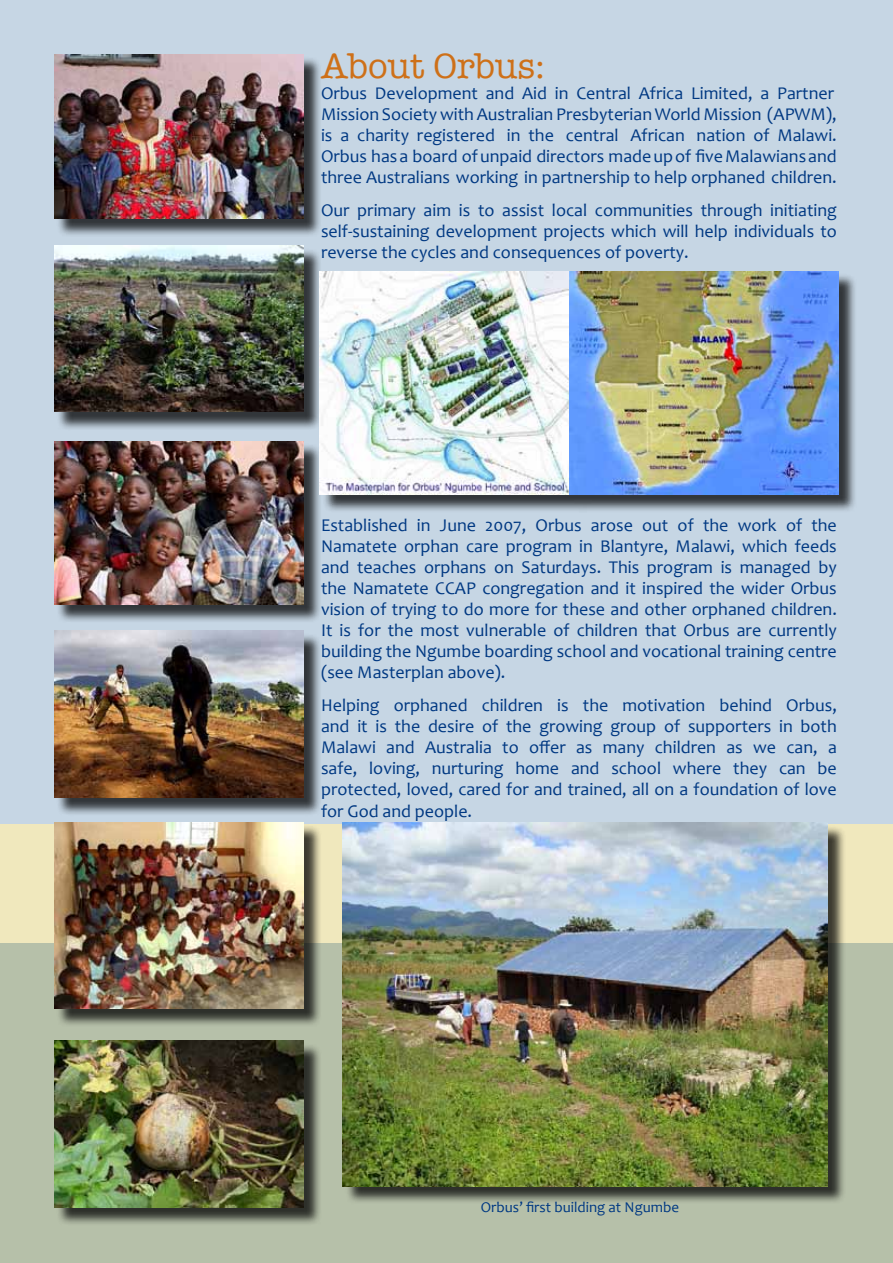
<style>
.page{position:relative;width:893px;height:1263px;background:#fff}
.page>*{position:absolute;margin:0;border:0;box-sizing:border-box;transform-origin:0 0}
.t1{font:36px "American Typewriter";color:#ce7018}
.t2{font:18px/21px "Candara";color:#003882;text-align:justify}
.t3{font:15px "Candara";color:#003882}
</style>
<div class="page">
<div style="left:0;top:0;width:893px;height:828px;background:#c6d6e4"></div>
<div style="left:0;top:824px;width:893px;height:119px;background:#f0e8bd"></div>
<div style="left:0;top:943px;width:893px;height:320px;background:#b6c0a9"></div>
<div style="left:345px;top:825px;width:501px;height:379px;background:#000;opacity:.75"></div>
<img style="left:343px;top:823px;width:484px;height:363px">
<div style="left:56px;top:56px;width:266px;height:181px;background:#000;opacity:.75"></div>
<img style="left:54px;top:54px;width:250px;height:165px">
<div style="left:56px;top:443px;width:266px;height:180px;background:#000;opacity:.75"></div>
<img style="left:54px;top:441px;width:250px;height:164px">
<div style="left:56px;top:633px;width:266px;height:183px;background:#000;opacity:.75"></div>
<img style="left:54px;top:631px;width:250px;height:167px">
<div style="left:56px;top:824px;width:266px;height:203px;background:#000;opacity:.75"></div>
<img style="left:54px;top:822px;width:250px;height:186px">
<div style="left:56px;top:1043px;width:266px;height:183px;background:#000;opacity:.75"></div>
<img style="left:54px;top:1040px;width:250px;height:167px">
<div style="left:56px;top:248px;width:266px;height:182px;background:#000;opacity:.75"></div>
<img style="left:54px;top:246px;width:250px;height:166px">
<div style="left:322px;top:273px;width:535px;height:241px;background:#000;opacity:.75"></div>
<img style="left:320px;top:271px;width:249px;height:224px">
<img style="left:569px;top:271px;width:269px;height:224px">
<h1 class="t1" style="left:321px;top:39px;width:225px">About Orbus:</h1>
<p class="t2" style="left:321px;top:83px;width:517px;text-align:left">Orbus Development and Aid in Central Africa Limited, a Partner Mission Society with Australian Presbyterian World Mission (APWM), is a charity registered in the central African nation of Malawi.<br>Orbus has a board of unpaid directors made up of five Malawians and three Australians working in partnership to help orphaned children.</p>
<p class="t2" style="left:321px;top:200px;width:517px">Our primary aim is to assist local communities through initiating self-sustaining development projects which will help individuals to reverse the cycles and consequences of poverty.</p>
<p class="t2" style="left:321px;top:515px;width:517px">Established in June 2007, Orbus arose out of the work of the Namatete orphan care program in Blantyre, Malawi, which feeds and teaches orphans on Saturdays. This program is managed by the Namatete CCAP congregation and it inspired the wider Orbus vision of trying to do more for these and other orphaned children.<br>It is for the most vulnerable of children that Orbus are currently building the Ngumbe boarding school and vocational training centre (see Masterplan above).</p>
<p class="t2" style="left:321px;top:695px;width:517px">Helping orphaned children is the motivation behind Orbus, and it is the desire of the growing group of supporters in both Malawi and Australia to offer as many children as we can, a safe, loving, nurturing home and school where they can be protected, loved, cared for and trained, all on a foundation of love for God and people.</p>
<p class="t3" style="left:481px;top:1198px;width:200px">Orbus’ first building at Ngumbe</p>
</div>
